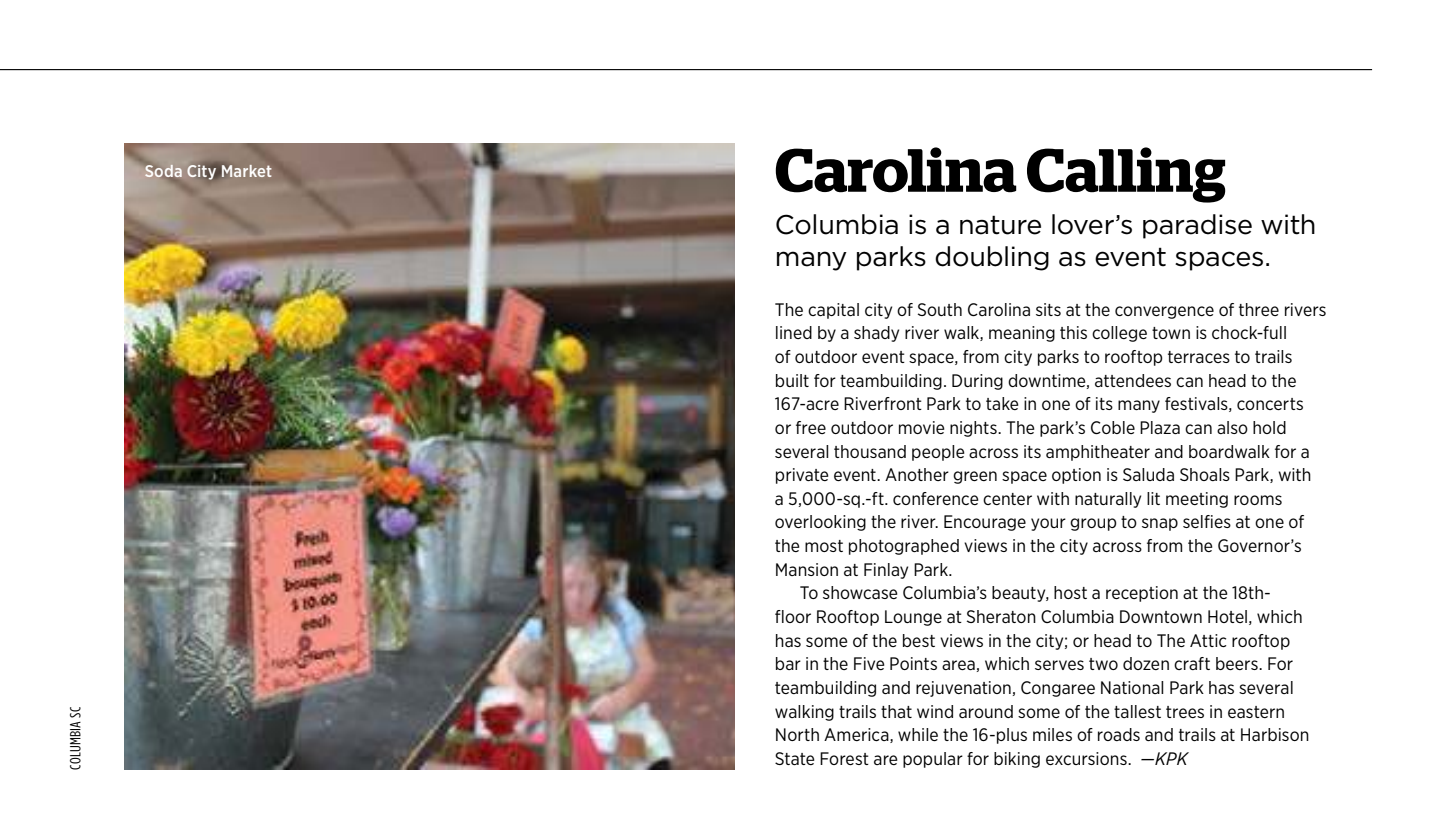
<style>
.page{position:relative;width:1449px;height:834px;background:#fff}
.page>*{position:absolute;margin:0;border:0;box-sizing:border-box;transform-origin:0 0}
.t1{font:600 60.75px "Stag";color:#000}
.t2{font:27px/31.5px "Gotham";letter-spacing:-.015em;color:#000}
.t3{font:18px "Gotham Narrow";letter-spacing:.005em;color:#000}
.t4{font:500 16.88px "Gotham Narrow";letter-spacing:.01em;color:#fff}
.t5{font:14.62px "Gotham Condensed";letter-spacing:.01em;color:#000;scale:1.12 1}
.s1{font-style:italic}
</style>
<div class="page">
<img style="left:124px;top:143px;width:611px;height:626px">
<hr style="left:0;top:69px;width:1372px;height:1px;background:#000">
<p class="t4" style="left:145px;top:164px;width:129px">Soda City Market</p>
<p class="t5" style="left:69px;top:769px;width:57px;rotate:-90deg">COLUMBIA SC</p>
<h1 class="t1" style="left:775px;top:147px;width:452px">Carolina Calling</h1>
<h2 class="t2" style="left:775px;top:210px;width:543px">Columbia is a nature lover’s paradise with many parks doubling as event spaces.</h2>
<p class="t3" style="left:775px;top:301px;width:553px">The capital city of South Carolina sits at the convergence of three rivers</p>
<p class="t3" style="left:775px;top:325px;width:514px">lined by a shady river walk, meaning this college town is chock-full</p>
<p class="t3" style="left:775px;top:348px;width:519px">of outdoor event space, from city parks to rooftop terraces to trails</p>
<p class="t3" style="left:775px;top:372px;width:523px">built for teambuilding. During downtime, attendees can head to the</p>
<p class="t3" style="left:775px;top:395px;width:530px">167-acre Riverfront Park to take in one of its many festivals, concerts</p>
<p class="t3" style="left:775px;top:419px;width:513px">or free outdoor movie nights. The park’s Coble Plaza can also hold</p>
<p class="t3" style="left:775px;top:443px;width:536px">several thousand people across its amphitheater and boardwalk for a</p>
<p class="t3" style="left:775px;top:466px;width:538px">private event. Another green space option is Saluda Shoals Park, with</p>
<p class="t3" style="left:775px;top:490px;width:509px">a 5,000-sq.-ft. conference center with naturally lit meeting rooms</p>
<p class="t3" style="left:775px;top:514px;width:531px">overlooking the river. Encourage your group to snap selfies at one of</p>
<p class="t3" style="left:775px;top:537px;width:528px">the most photographed views in the city across from the Governor’s</p>
<p class="t3" style="left:775px;top:561px;width:179px">Mansion at Finlay Park.</p>
<p class="t3" style="left:800px;top:584px;width:473px">To showcase Columbia’s beauty, host a reception at the 18th-</p>
<p class="t3" style="left:775px;top:608px;width:529px">floor Rooftop Lounge at Sheraton Columbia Downtown Hotel, which</p>
<p class="t3" style="left:775px;top:632px;width:517px">has some of the best views in the city; or head to The Attic rooftop</p>
<p class="t3" style="left:775px;top:655px;width:520px">bar in the Five Points area, which serves two dozen craft beers. For</p>
<p class="t3" style="left:775px;top:679px;width:520px">teambuilding and rejuvenation, Congaree National Park has several</p>
<p class="t3" style="left:775px;top:702px;width:512px">walking trails that wind around some of the tallest trees in eastern</p>
<p class="t3" style="left:775px;top:726px;width:536px">North America, while the 16-plus miles of roads and trails at Harbison</p>
<p class="t3" style="left:775px;top:750px;width:414px">State Forest are popular for biking excursions. <span class="s1">—KPK</span></p>
</div>
